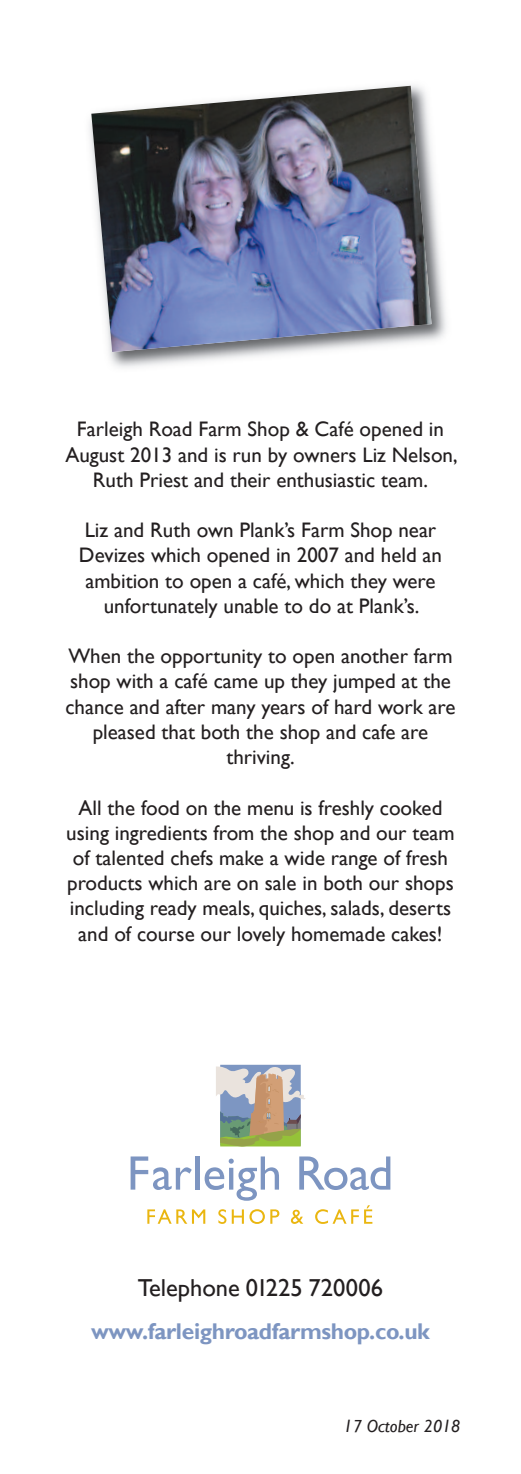
<style>
.page{position:relative;width:521px;height:1474px;background:#fff}
.page>*{position:absolute;margin:0;border:0;box-sizing:border-box;transform-origin:0 0}
.t1{font:24.5px "Gill Sans";color:#231f20}
.t2{font:700 22.75px "Gill Sans";letter-spacing:-.015em;color:#7d95c1}
.t3{font:21px/25.2px "Gill Sans";color:#231f20;text-align:center}
.t4{font:italic 17.5px "Gill Sans";color:#231f20}
</style>
<div class="page">
<img style="left:89px;top:85px;width:357px;height:283px">
<img style="left:91px;top:86px;width:340px;height:266px">
<svg style="left:131px;top:1156px;width:61px;height:33px"></svg>
<hr style="left:196px;top:1156px;width:4px;height:33px;background:#7d95c1">
<svg style="left:205px;top:1156px;width:74px;height:44px"></svg>
<svg style="left:299px;top:1156px;width:91px;height:33px"></svg>
<svg style="left:147px;top:1209px;width:58px;height:14px"></svg>
<svg style="left:218px;top:1209px;width:8px;height:14px"></svg>
<svg style="left:232px;top:1209px;width:47px;height:14px"></svg>
<svg style="left:291px;top:1209px;width:12px;height:14px"></svg>
<svg style="left:315px;top:1205px;width:57px;height:18px"></svg>
<svg style="left:216px;top:1064px;width:89px;height:83px;background:#b1b1a0"></svg>
<p class="t3" style="left:65px;top:416px;width:394px">Farleigh Road Farm Shop &amp; Café opened in<br>August 2013 and is run by owners Liz nelson,<br>Ruth Priest and their enthusiastic team.</p>
<p class="t3" style="left:79px;top:517px;width:364px">Liz and Ruth own Plank’s Farm Shop near Devizes which opened in 2007 and held an ambition to open a café, which they were unfortunately unable to do at Plank’s.</p>
<p class="t3" style="left:65px;top:643px;width:392px">When the opportunity to open another farm shop with a café came up they jumped at the chance and after many years of hard work are pleased that both the shop and cafe are thriving.</p>
<p class="t3" style="left:66px;top:794px;width:390px">All the food on the menu is freshly cooked using ingredients from the shop and our team of talented chefs make a wide range of fresh products which are on sale in both our shops including ready meals, quiches, salads, deserts and of course our lovely homemade cakes!</p>
<p class="t1" style="left:138px;top:1273px;width:246px">telephone 01225 720006</p>
<p class="t2" style="left:91px;top:1317px;width:340px">www.farleighroadfarmshop.co.uk</p>
<p class="t4" style="left:344px;top:1415px;width:118px">17 October 2018</p>
</div>
